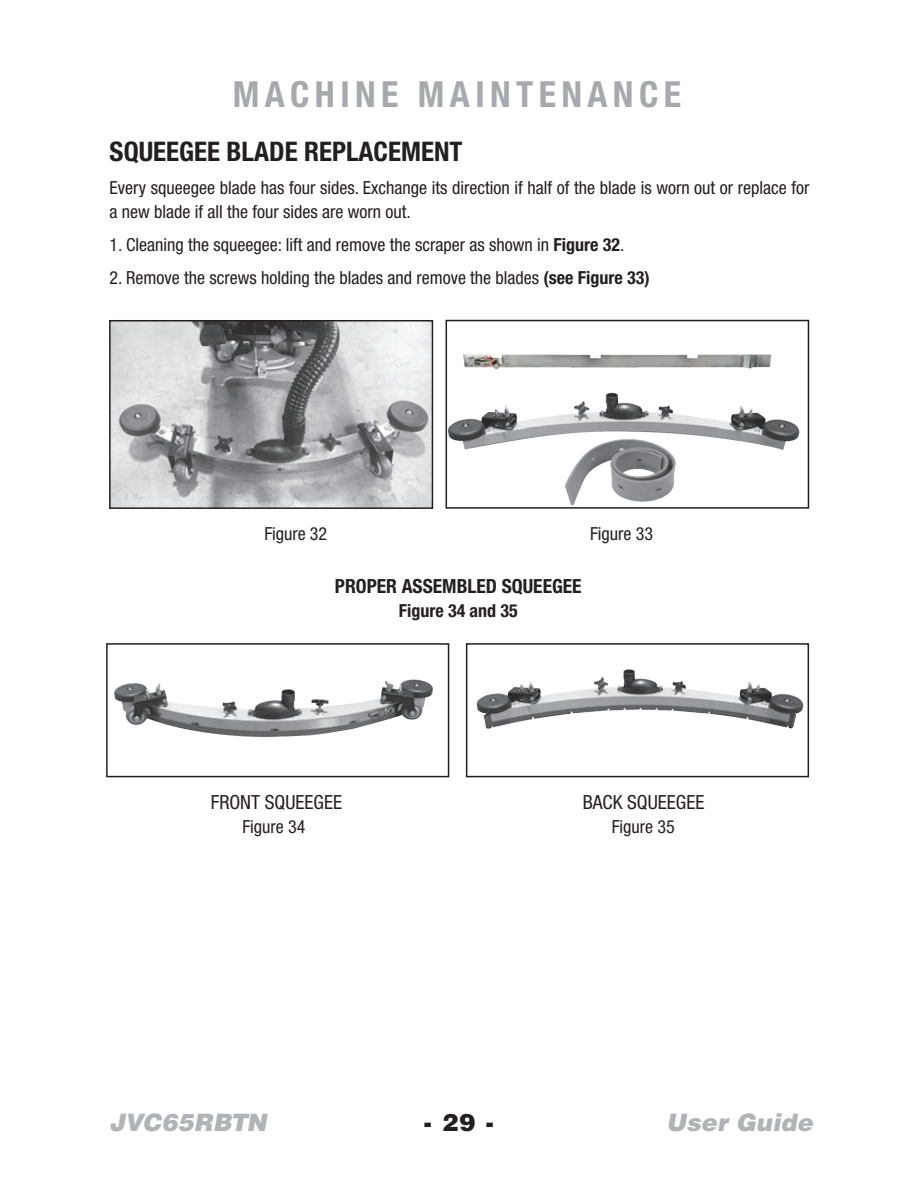
<style>
.page{position:relative;width:918px;height:1188px;background:#fff}
.page>*{position:absolute;margin:0;border:0;box-sizing:border-box;transform-origin:0 0}
.t1{font:700 condensed 36px "Helvetica Neue";letter-spacing:.15em;color:#a8a9ad}
.t2{font:700 condensed 27px "Helvetica Neue";color:#231f20}
.t3{font:italic 900 24px "Helvetica";letter-spacing:.005em;color:#b2b3b7}
.t4{font:900 24px "Helvetica";color:#231f20}
.t5{font:condensed 19.5px "Helvetica Neue";color:#231f20}
.t6{font:700 condensed 19.5px "Helvetica Neue";color:#231f20}
.t7{font:condensed 18px/24px "Helvetica Neue";color:#231f20}
.t8{font:700 condensed 18px "Helvetica Neue";color:#231f20}
.s1{font-weight:700}
</style>
<div class="page">
<img style="left:476px;top:669px;width:327px;height:60px">
<img style="left:114px;top:679px;width:319px;height:58px">
<img style="left:463px;top:354px;width:309px;height:16px">
<div style="left:446px;top:320px;width:363px;height:189px;border:2px solid #231f20"></div>
<img style="left:445px;top:386px;width:355px;height:81px">
<img style="left:556px;top:429px;width:131px;height:80px">
<img style="left:112px;top:323px;width:318px;height:183px">
<div style="left:109px;top:320px;width:324px;height:189px;border:2px solid #231f20"></div>
<div style="left:106px;top:643px;width:343px;height:134px;border:2px solid #231f20"></div>
<div style="left:466px;top:643px;width:343px;height:134px;border:2px solid #231f20"></div>
<h1 class="t1" style="left:233px;top:73px;width:450px">MACHINE MAINTENANCE</h1>
<h2 class="t2" style="left:110px;top:135px;width:354px">SQUEEGEE BLADE REPLACEMENT</h2>
<p class="t7" style="left:110px;top:176px;width:701px">Every squeegee blade has four sides. Exchange its direction if half of the blade is worn out or replace for a new blade if all the four sides are worn out.</p>
<p class="t7" style="left:110px;top:233px;width:516px">1. Cleaning the squeegee: lift and remove the scraper as shown in <span class="s1">Figure 32</span>.</p>
<p class="t7" style="left:110px;top:266px;width:542px">2. Remove the screws holding the blades and remove the blades <span class="s1">(see Figure 33)</span></p>
<p class="t7" style="left:264px;top:522px;width:64px">Figure 32</p>
<p class="t7" style="left:590px;top:522px;width:64px">Figure 33</p>
<p class="t6" style="left:335px;top:574px;width:248px">PROPER ASSEMBLED SQUEEGEE</p>
<p class="t8" style="left:399px;top:600px;width:121px">Figure 34 and 35</p>
<p class="t5" style="left:211px;top:791px;width:133px">FRONT SQUEEGEE</p>
<p class="t5" style="left:583px;top:791px;width:123px">BACK SQUEEGEE</p>
<p class="t7" style="left:243px;top:815px;width:64px">Figure 34</p>
<p class="t7" style="left:612px;top:815px;width:64px">Figure 35</p>
<h3 class="t3" style="left:109px;top:1106px;width:159px">JVC65RBTN</h3>
<h3 class="t4" style="left:424px;top:1106px;width:71px">- 29 -</h3>
<h3 class="t3" style="left:666px;top:1106px;width:148px">User Guide</h3>
</div>
